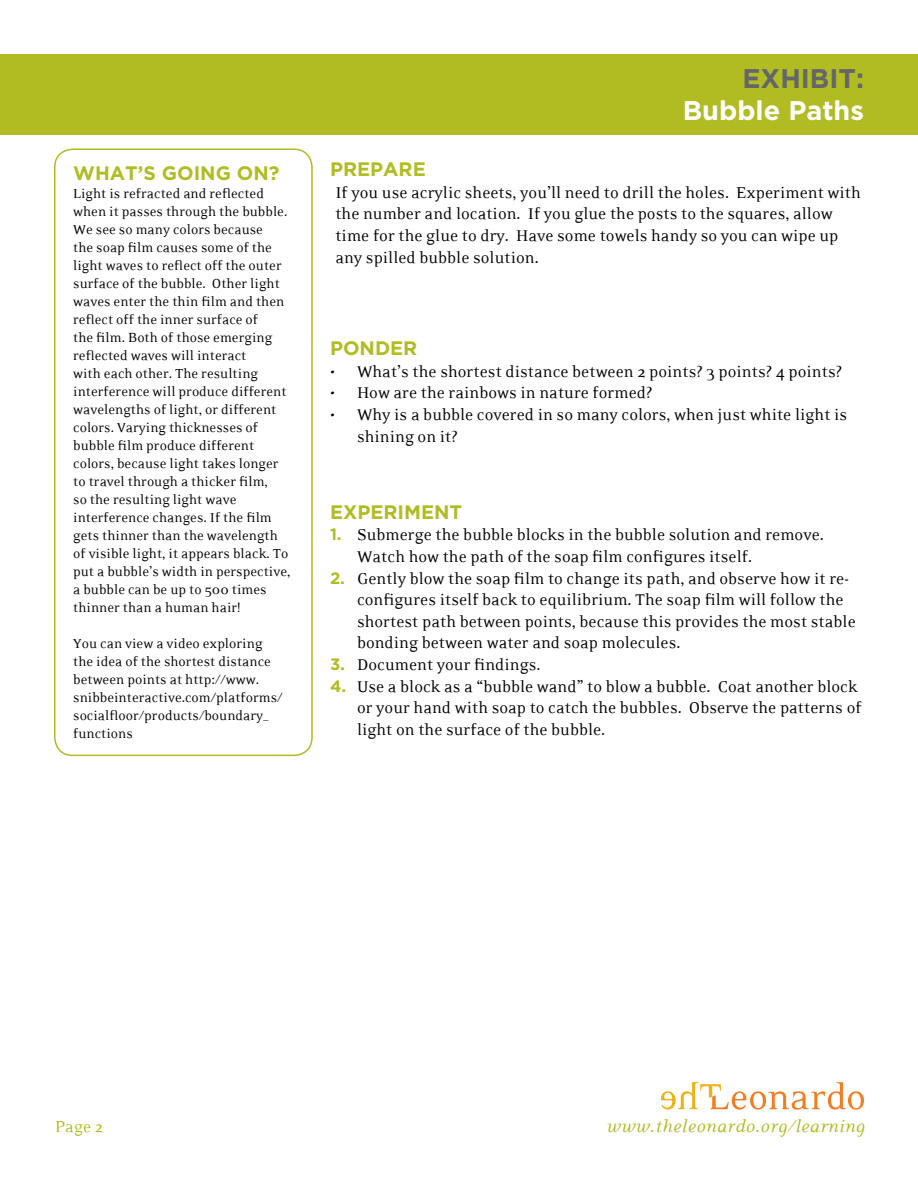
<style>
.page{position:relative;width:918px;height:1188px;background:#fff}
.page>*{position:absolute;margin:0;border:0;box-sizing:border-box;transform-origin:0 0}
.t1{font:700 27px "Gotham";color:#fff}
.t2{font:700 27px "Gotham";color:#656669}
.t3{font:700 19.5px "Gotham";color:#b0bc22}
.t4{font:italic 19.5px "Eidetic Neo";letter-spacing:.025em;color:#b0bc22}
.t5{font:18px/21.6px "Eidetic Neo";color:#000}
.t6{font:18px "Eidetic Neo";color:#b0bc22}
.t7{font:15px/18px "Eidetic Neo";color:#000}
.s1{font-family:"Gotham";font-weight:700;font-size:16.5px;color:#b0bc22}
</style>
<div class="page">
<div style="left:0;top:54px;width:918px;height:81px;background:#b0bc22"></div>
<svg style="left:661px;top:1082px;width:203px;height:28px"></svg>
<div style="left:54px;top:149px;width:259px;height:607px;border:2px solid #b0bc22;border-radius:18px"></div>
<p class="t3" style="left:73px;top:162px;width:208px">WHAT’S GOING ON?</p>
<p class="t7" style="left:73px;top:185px;width:219px">Light is refracted and reflected when it passes through the bubble.<br>We see so many colors because<br>the soap film causes some of the light waves to reflect off the outer surface of the bubble. Other light waves enter the thin film and then reflect off the inner surface of<br>the film. Both of those emerging reflected waves will interact<br>with each other. The resulting interference will produce different wavelengths of light, or different colors. Varying thicknesses of bubble film produce different colors, because light takes longer to travel through a thicker film,<br>so the resulting light wave interference changes. If the film gets thinner than the wavelength of visible light, it appears black. To put a bubble’s width in perspective, a bubble can be up to 500 times thinner than a human hair!</p>
<p class="t7" style="left:73px;top:635px;width:211px">You can view a video exploring the idea of the shortest distance between points at http://www. snibbeinteractive.com/platforms/ socialfloor/products/boundary_ functions</p>
<h1 class="t2" style="left:743px;top:63px;width:123px">EXHIBIT:</h1>
<h1 class="t1" style="left:683px;top:95px;width:183px">BUBBLE PATHS</h1>
<p class="t3" style="left:330px;top:158px;width:42px">PREPA</p>
<p class="t3" style="left:399px;top:158px;width:26px">RE</p>
<p class="t5" style="left:335px;top:182px;width:527px">If you use acrylic sheets, you’ll need to drill the holes. Experiment with the number and location. If you glue the posts to the squares, allow time for the glue to dry. Have some towels handy so you can wipe up any spilled bubble solution.</p>
<p class="t3" style="left:330px;top:337px;width:89px">PONDER</p>
<p class="t5" style="left:330px;top:361px;width:514px">• What’s the shortest distance between 2 points? 3 points? 4 points?</p>
<p class="t5" style="left:330px;top:383px;width:324px">• How are the rainbows in nature formed?</p>
<p class="t5" style="left:357px;top:404px;width:492px;text-indent:-27px">• Why is a bubble covered in so many colors, when just white light is shining on it?</p>
<p class="t3" style="left:330px;top:501px;width:134px">EXPERIMENT</p>
<p class="t5" style="left:357px;top:525px;width:468px;text-indent:-27px"><span class="s1">1.</span> Submerge the bubble blocks in the bubble solution and remove.<br>Watch how the path of the soap film configures itself.</p>
<p class="t5" style="left:357px;top:568px;width:500px;text-indent:-27px"><span class="s1">2.</span> Gently blow the soap film to change its path, and observe how it re&shy;configures itself back to equilibrium. The soap film will follow the shortest path between points, because this provides the most stable bonding between water and soap molecules.</p>
<p class="t5" style="left:330px;top:654px;width:212px"><span class="s1">3.</span> Document your findings.</p>
<p class="t5" style="left:357px;top:676px;width:506px;text-indent:-27px"><span class="s1">4.</span> Use a block as a “bubble wand” to blow a bubble. Coat another block or your hand with soap to catch the bubbles. Observe the patterns of light on the surface of the bubble.</p>
<p class="t6" style="left:55px;top:1118px;width:49px">Page 2</p>
<p class="t4" style="left:607px;top:1116px;width:260px">www.theleonardo.org/learning</p>
</div>
